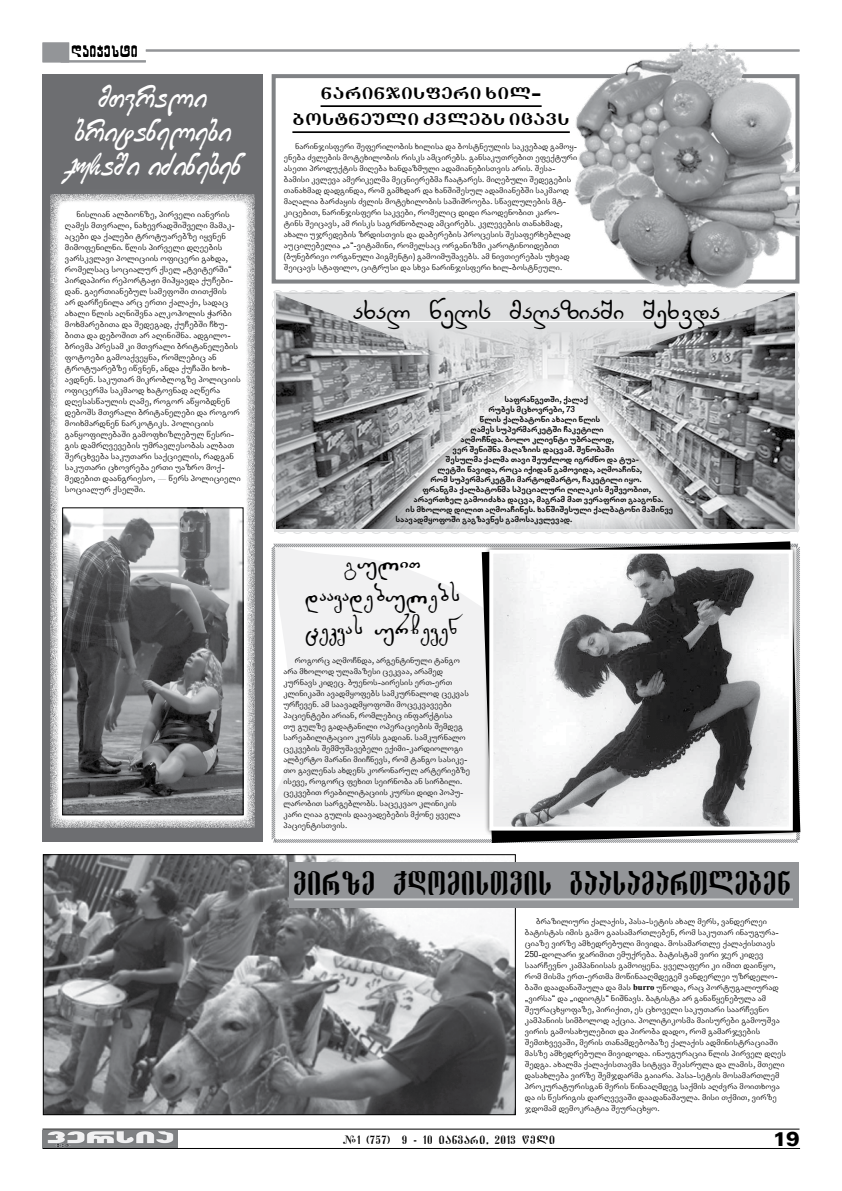
<style>
.page{position:relative;width:842px;height:1191px;background:#fff}
.page>*{position:absolute;margin:0;border:0;box-sizing:border-box;transform-origin:0 0}
.t1{font:34.5px/34px "Brush Script Georgian";color:#fff;text-align:center;scale:.87 1}
.t2{font:34.1px "Geo Gelati 98";color:#000}
.t3{font:27px "Eka";color:#000}
.t4{font:24px/33px "Geo Xelnaceri";color:#000;text-align:center;scale:1.1 1}
.t5{font:20px "USA Black";color:#000}
.t6{font:12.8px/26px "GEO Martve";color:#000;text-align:center;scale:.96 1}
.t7{font:12px "Geo Gedi Mze";color:#000;scale:2 1}
.t8{font:10px "Dumba Mtavr";color:#000}
.t9{font:8.7px/11px "Kolhety Normal";color:#000}
.t10{font:8.5px/11px "Kolhety Normal";color:#000}
.t11{font:700 8.5px "Kolhety";letter-spacing:-.02em;color:#000}
.s1{font-family:"Times New Roman";font-weight:700}
</style>
<div class="page">
<hr style="left:43px;top:1128px;width:756px;height:1px;background:#000">
<img style="left:43px;top:1130px;width:135px;height:17px">
<hr style="left:43px;top:1148px;width:757px;height:1px;background:#000">
<img style="left:45px;top:856px;width:469px;height:257px">
<div style="left:43px;top:854px;width:473px;height:261px;border:1px solid #000"></div>
<svg style="left:272px;top:290px;width:528px;height:244px"></svg>
<img style="left:277px;top:293px;width:517px;height:236px">
<svg style="left:271px;top:543px;width:530px;height:300px"></svg>
<div style="left:272px;top:74px;width:527px;height:209px;border:4px solid #808285"></div>
<hr style="left:321px;top:105px;width:221px;height:2px;background:#000">
<hr style="left:292px;top:131px;width:278px;height:2px;background:#000">
<hr style="left:61px;top:60px;width:85px;height:2px;background:#939598">
<div style="left:43px;top:43px;width:26px;height:19px;background:#939598"></div>
<div style="left:43px;top:42px;width:26px;height:20px;border:1px solid #939598"></div>
<hr style="left:146px;top:49px;width:653px;height:2px;background:#939598">
<div style="left:43px;top:74px;width:220px;height:768px;background:#6d6e71"></div>
<svg style="left:51px;top:518px;width:204px;height:309px;background:#cfd0d0"></svg>
<div style="left:41px;top:186px;width:222px;height:332px;background:#fff;opacity:.75"></div>
<svg style="left:482px;top:541px;width:318px;height:302px"></svg>
<img style="left:64px;top:509px;width:177px;height:304px">
<div style="left:62px;top:507px;width:181px;height:308px;border:1px solid #000"></div>
<div style="left:484px;top:544px;width:314px;height:292px;background:#000;opacity:.75"></div>
<img style="left:494px;top:554px;width:294px;height:271px">
<div style="left:489px;top:549px;width:304px;height:281px;border:4px solid #fff"></div>
<svg style="left:276px;top:293px;width:517px;height:96px;background:#b4b5b7"></svg>
<hr style="left:354px;top:321px;width:367px;height:1px;background:#fff">
<svg style="left:365px;top:340px;width:341px;height:194px"></svg>
<img style="left:534px;top:42px;width:265px;height:247px">
<div style="left:289px;top:862px;width:509px;height:45px;background:#939598"></div>
<hr style="left:294px;top:898px;width:499px;height:2px;background:#d1d3d4">
<h3 class="t7" style="left:72px;top:43px;width:35px">DAIJESTI</h3>
<h1 class="t1" style="left:63px;top:83px;width:207px">MTVRALI<br>BRITANELEBI<br>QUCASI IZINEBEN</h1>
<p class="t9" style="left:65px;top:209px;width:177px;text-indent:11px">NISLIAN ALBIONZE, PIRVELI IANVRIS RAMES MTVRALI, NAXEVRADSISVELI MAMAK-ACEBI DA QALEBI TROTUAREBZE IYVNEN MIMOFENILNI. WLIS PIRVELI DREEBIS VARSKVLAVI POLICIIS OFICERI GAXDA, ROMELSAC SOCIALUR QSEL `TVITERSI~ PIRDAPIRI REPORTAJI MIHYAVDA QUCEBI-DAN. GAERTIANEBUL SAMEFOSI TITQMIS<br>AR DARCENILA ARC ERTI QALAQI, SADAC AXALI WLIS ARNISVNA ALKOHOLIS WARBI MOXMAREBITA DA SEDEGAD, QUCEBSI CXU-BITA DA DEBOSIT AR ARINISNA. ADGILO-BRIVMA PRESAM KI MTVRALI BRITANELEBIS FOTOEBI GAMOAQVEYNA, ROMLEBIC AN TROTUAREBZE IWVNEN, ANDA QUCASI XOX-AVDNEN. SAKUTAR MIKROBLOGZE POLICIIS OFICERMA SAKMAOD XATOVNAD ARWERA DRESASWAULIS RAME, ROGOR AWYOBDNEN DEBOSS MTVRALI BRITANELEBI DA ROGOR MOIXMARDNEN NARKOTIKS. POLICIIS GANYOFILEBASI GAMOFXIZLEBUL WESRI-GIS DAMRRVEVEBIS UMRAVLESOBAS ALBAT SERCXVEBA SAKUTARI SAQCIELIS, RADGAN SAKUTARI CXOVREBA ERTI UAZRO MOQ-MEDEBIT DAANGRIESO, _ WERS POLICIELI SOCIALUR QSELSI.</p>
<h3 class="t6" style="left:292px;top:82px;width:290px">NARINJISFERI XIL-<br>BOSTNEULI ZVLEBS ICAVS</h3>
<p class="t10" style="left:284px;top:141px;width:295px;text-indent:11px">NARINJISFERI SEFERILOBIS XILISA DA BOSTNEULIS SAKVEBAD GAMOY-ENEBA ZVLEBIS MOTEXILOBIS RISKS AMCIREBS. GANSAKUTREBIT EFEQTURI ASETI PRODUQTIS MIREBA XANDAZMULI ADAMIANEBISTVIS ARIS. SESA-BAMISI KVLEVA AMERIKELMA MECNIEREBMA CAATARES. MIREBULI SEDEGEBIS TANAXMAD DADGINDA, ROM GAMXDAR DA XANSISESUL ADAMIANEBSI SAKMAOD MARALIA BARZAYIS ZVLIS MOTEXILOBIS SASISROEBA. SWAVLULEBIS MT-KICEBIT, NARINJISFERI SAKVEBI, ROMELIC DIDI RAODENOBIT KARO-TINS SEICAVS, AM RISKS SAGRZNOBLAD AMCIREBS. KVLEVEBIS TANAXMAD, AXALI UJREDEBIS ZRDISTVIS DA DABEREBIS PROCESIS SESAFERXEBLAD AUCILEBELIA `A~-VITAMINI, ROMELSAC ORGANIZMI KAROTINOIDEBIT (BUNEBRIVI ORGANULI PIGMENTI) GAMOIMUSAVEBS. AM NIVTIEREBAS UXVAD SEICAVS STAFILO, CITRUSI DA SXVA NARINJISFERI XIL-BOSTNEULI.</p>
<h3 class="t3" style="left:354px;top:296px;width:368px">AXAL WELS MARAZIASI SEXVDA</h3>
<p class="t11" style="left:505px;top:395px;width:85px">SAFRANGETSI, QALAQ</p>
<p class="t11" style="left:489px;top:405px;width:88px">RUBES MCXOVREBI, 73</p>
<p class="t11" style="left:480px;top:415px;width:122px">WLIS QALBATONI AXALI WLIS</p>
<p class="t11" style="left:471px;top:425px;width:135px">RAMES SUPERMARKETSI CAKETILI</p>
<p class="t11" style="left:461px;top:435px;width:155px">ARMOCNDA. BOLO KLIENTI UBRALOD,</p>
<p class="t11" style="left:453px;top:445px;width:163px">VER SENISNA MARAZIIS DACVAM. SENOBASI</p>
<p class="t11" style="left:446px;top:455px;width:195px">SESULMA QALMA TAVI SEUZLOD IGRZNO DA TUA-</p>
<p class="t11" style="left:438px;top:465px;width:206px">LETSI WAVIDA, ROCA IQIDAN GAMOVIDA, ARMOACINA,</p>
<p class="t11" style="left:431px;top:475px;width:212px">ROM SUPERMARKETSI MARTODMARTO, CAKETILI IYO.</p>
<p class="t11" style="left:423px;top:485px;width:230px">FRANGMA QALBATONMA SPECIALURI RILAKIS MESVEOBIT,</p>
<p class="t11" style="left:414px;top:495px;width:251px">ARAERTXEL GAMOIZAXA DACVA, MAGRAM MAT VERAFRIT GAAGONA.</p>
<p class="t11" style="left:406px;top:505px;width:269px">IS MXOLOD DILIT ARMOACINES. XANSISESULI QALBATONI MASINVE</p>
<p class="t11" style="left:396px;top:515px;width:178px">SAAVADMYOFOSI GAGZAVNES GAMOSAKVLEVAD.</p>
<h3 class="t4" style="left:305px;top:543px;width:142px">GULIT<br>DAAVADEBULEBS<br>CEKVAS URCEVEN</h3>
<p class="t10" style="left:283px;top:655px;width:188px;text-indent:11px">ROGORC ARMOCNDA, ARGENTINULI TANGO ARA MXOLOD ULAMAZESI CEKVAA, ARAMED KURNAVS KIDEC. BUENOS-AIRESIS ERT-ERT KLINIKASI AVADMYOFEBS SAMKURNALOD CEKVAS URCEVEN. AM SAAVADMYOFOSI MOCEKVAVEEBI PACIENTEBI ARIAN, ROMLEBIC INFARQTISA<br>TU GULZE GADATANILI OPERACIEBIS SEMDEG SAREABILITACIO KURSS GADIAN. SAMKURNALO CEKVEBIS SEMMUSAVEBELI EQIMI-KARDIOLOGI ALBERTO MARANI MIICNEVS, ROM TANGO SASIKE-TO GAVLENAS AXDENS KORONARUL ARTERIEBZE ISEVE, ROGORC FEXIT SEIRNOBA AN SIRBILI.<br>CEKVEBIT REABILITACIIS KURSI DIDI POPU-LAROBIT SARGEBLOBS. SACEKVAO KLINIKIS KARI RIAA GULIS DAAVADEBEBIS MQONE YVELA PACIENTISTVIS.</p>
<h2 class="t2" style="left:294px;top:865px;width:500px">VIRZE JDOMISTVIS GAASAMARTLEBEN</h2>
<p class="t10" style="left:525px;top:916px;width:263px;text-indent:11px">BRAZILIURI QALAQIS, PASA-SETIS AXAL MERS, VANDERLEI BATISTAS IMIS GAMO GAASAMARTLEBEN, ROM SAKUTAR INAUGURA-CIAZE VIRZE AMXEDREBULI MIVIDA. MOSAMARTLE QALAQISTAVS 250-DOLARI JARIMIT EMUQREBA. BATISTAM VIRI JER KIDEV SAARCEVNO KAMPANIISAS GAMOIYENA. YVELAFERI KI IMIT DAIWYO, ROM MISMA ERT-ERTMA MOWINAARMDEGEM VANDERLEI UZRDELO-BASI DAADANASAULA DA MAS <span class="s1">burro</span> UWODA, RAC PORTUGALIURAD `VIRSA~ DA `IDIOTS~ NISNAVS. BATISTA AR GANAWYENEBULA AM SEURACXYOFAZE, PIRIQIT, ES CXOVELI SAKUTARI SAARCEVNO KAMPANIIS SIMBOLOD AQCIA. POLITIKOSMA MAISUREBI GAMOUSVA VIRIS GAMOSAXULEBIT DA PIROBA DADO, ROM GAMARJVEBIS SEMTXVEVASI, MERIS TANAMDEBOBAZE QALAQIS ADMINISTRACIASI MASZE AMXEDREBULI MIVIDODA. INAUGURACIA WLIS PIRVEL DRES SEDGA. AXALMA QALAQISTAVMA SITYVA SEASRULA DA LAMIS, MTELI DASAXLEBA VIRZE SEMJDARMA GAIARA. PASA-SETIS MOSAMARTLEM PROKURATURISGAN MERIS WINAARMDEG SAQMIS ARZVRA MOITXOVA DA IS WESRIGIS DARRVEVASI DAADANASAULA. MISI TQMIT, VIRZE JDOMAM DEMOKRATIA SEURACXYO.</p>
<p class="t8" style="left:342px;top:1134px;width:215px">#1 (757) 9 - 10 IANVARI, 2013 WELI</p>
<h3 class="t5" style="left:773px;top:1126px;width:28px">19</h3>
</div>
